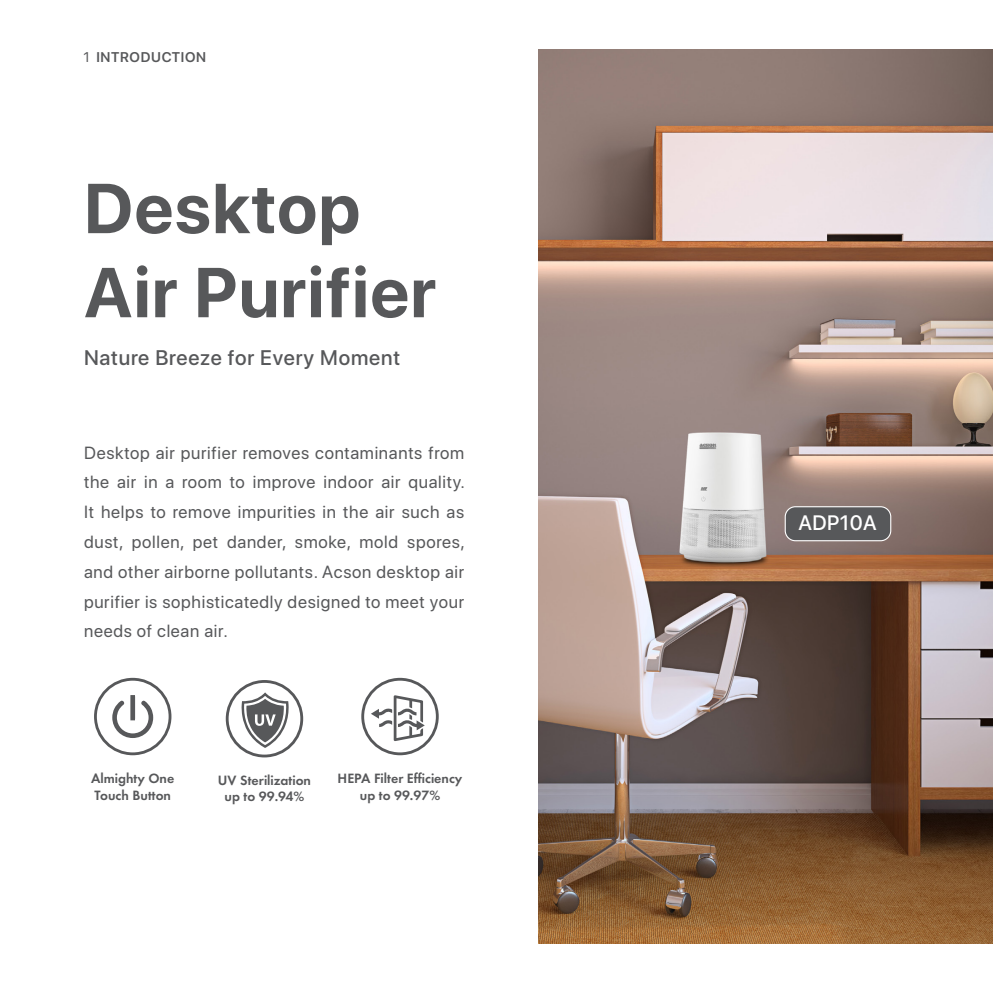
<style>
.page{position:relative;width:993px;height:993px;background:#fff}
.page>*{position:absolute;margin:0;border:0;box-sizing:border-box;transform-origin:0 0}
.t1{font:700 70px/84px "SF Pro Display";letter-spacing:.02em;color:#57585a}
.t2{font:500 21px "SF Pro Display";letter-spacing:.04em;color:#57585a}
.t3{font:500 20.82px "SF Pro Display";letter-spacing:.02em;color:#fff}
.t4{font:17.5px/29.8px "SF Pro Display";letter-spacing:.04em;color:#57585a;text-align:justify}
.t5{font:600 14px/16.8px "Futura T";color:#57585a;text-align:center}
.t6{font:600 14px "SF Pro Display";letter-spacing:.05em;color:#57585a}
.s1{font-weight:400}
</style>
<div class="page">
<img style="left:538px;top:50px;width:454px;height:893px">
<svg style="left:112px;top:695px;width:42px;height:43px"></svg>
<div style="left:94px;top:677px;width:77px;height:78px;border:3px solid #57585a;border-radius:50%"></div>
<div style="left:226px;top:679px;width:77px;height:78px;border:3px solid #57585a;border-radius:50%"></div>
<svg style="left:241px;top:692px;width:48px;height:55px"></svg>
<div style="left:361px;top:677px;width:77px;height:78px;border:3px solid #57585a;border-radius:50%"></div>
<svg style="left:371px;top:695px;width:53px;height:46px"></svg>
<div style="left:785px;top:506px;width:105px;height:34px;background:#57585a;border-radius:10px"></div>
<div style="left:784px;top:506px;width:107px;height:35px;border:1px solid #fff;border-radius:10px"></div>
<p class="t6" style="left:83px;top:49px;width:124px"><span class="s1">1</span> INTRODUCTION</p>
<p class="t1" style="left:84px;top:167px;width:353px">Desktop<br>Air Purifier</p>
<p class="t2" style="left:84px;top:345px;width:317px">Nature Breeze for Every Moment</p>
<p class="t4" style="left:84px;top:437px;width:382px">Desktop air purifier removes contaminants from the air in a room to improve indoor air quality.<br>It helps to remove impurities in the air such as dust, pollen, pet dander, smoke, mold spores, and other airborne pollutants. Acson desktop air purifier is sophisticatedly designed to meet your needs of clean air.</p>
<p class="t5" style="left:91px;top:769px;width:85px">Almighty One</p>
<p class="t5" style="left:94px;top:786px;width:78px">Touch Button</p>
<p class="t5" style="left:218px;top:771px;width:95px">UV Sterilization</p>
<p class="t5" style="left:224px;top:787px;width:81px">up to 99.94%</p>
<p class="t5" style="left:337px;top:769px;width:126px">HEPA Filter Efficiency up to 99.97%</p>
<p class="t3" style="left:798px;top:511px;width:80px">ADP10A</p>
</div>
